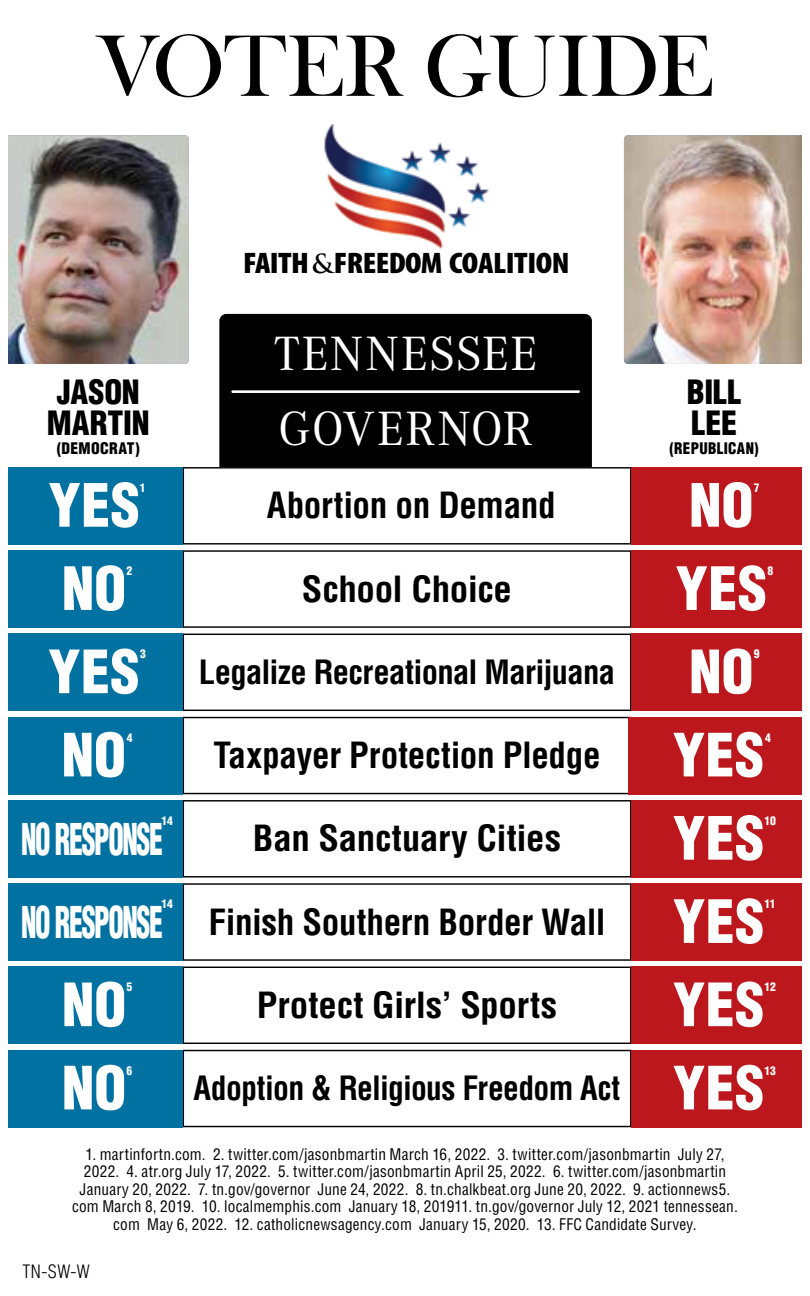
<style>
.page{position:relative;width:810px;height:1296px;background:#fff}
.page>*{position:absolute;margin:0;border:0;box-sizing:border-box;transform-origin:0 0}
.t1{font:90.45px "Bask Old Face";letter-spacing:-.005em;color:#000}
.t2{font:900 condensed 58.27px "Helvetica LT Std";letter-spacing:.005em;color:#fff}
.t3{font:49.95px/74.9px "Corporate A";letter-spacing:.02em;color:#fff}
.t4{font:900 condensed 42.75px "Helvetica LT Std";letter-spacing:-.05em;color:#fff;scale:.65 1}
.t5{font:700 condensed 35.1px "Helvetica LT Std";letter-spacing:-.01em;color:#000}
.t6{font:700 condensed 35.1px "Helvetica LT Std";letter-spacing:-.01em;color:#000;scale:1.05 1}
.t7{font:700 condensed 32.62px "Helvetica LT Std";letter-spacing:-.02em;color:#000}
.t8{font:900 condensed 32.62px/31.1px "Helvetica LT Std";letter-spacing:-.005em;color:#000;text-align:center}
.t9{font:900 condensed 29.93px "Myriad Pro";letter-spacing:-.02em;color:#000;scale:1.11 1}
.t10{font:300 condensed 18px "Helvetica LT Std";color:#000}
.t11{font:condensed 15.53px/17.6px "Helvetica LT Std";letter-spacing:.015em;color:#000;text-align:center}
.t12{font:900 condensed 15.53px "Helvetica LT Std";letter-spacing:.02em;color:#000;scale:.96 1}
.t13{font:900 condensed 15.53px "Helvetica LT Std";letter-spacing:.02em;color:#000}
.t14{font:900 condensed 11.7px "Helvetica LT Std";letter-spacing:-.015em;color:#fff}
.s1{font-family:"Trajan Pro";font-weight:700;font-stretch:normal;font-size:25.65px}
.s2{font-weight:900;font-size:58.27px;color:#fff}
.s3{font-weight:900;font-size:42.75px;color:#fff}
</style>
<div class="page">
<img style="left:324px;top:124px;width:165px;height:125px">
<div style="left:219px;top:314px;width:373px;height:153px;background:#000"></div>
<img style="left:8px;top:135px;width:181px;height:229px">
<img style="left:624px;top:135px;width:178px;height:229px">
<div style="left:183px;top:550px;width:448px;height:78px;border:1px solid #000"></div>
<div style="left:0;top:550px;width:183px;height:78px;background:#0071a0"></div>
<div style="left:631px;top:550px;width:179px;height:78px;background:#bb171d"></div>
<div style="left:183px;top:467px;width:448px;height:78px;border:1px solid #000"></div>
<div style="left:0;top:467px;width:183px;height:78px;background:#0071a0"></div>
<div style="left:631px;top:467px;width:179px;height:78px;background:#bb171d"></div>
<div style="left:183px;top:800px;width:448px;height:78px;border:1px solid #000"></div>
<div style="left:0;top:800px;width:183px;height:78px;background:#0071a0"></div>
<div style="left:631px;top:800px;width:179px;height:78px;background:#bb171d"></div>
<div style="left:183px;top:967px;width:448px;height:77px;border:1px solid #000"></div>
<div style="left:0;top:967px;width:183px;height:77px;background:#0071a0"></div>
<div style="left:631px;top:967px;width:179px;height:77px;background:#bb171d"></div>
<div style="left:0;top:883px;width:183px;height:78px;background:#0071a0"></div>
<div style="left:631px;top:883px;width:179px;height:78px;background:#bb171d"></div>
<div style="left:183px;top:1050px;width:448px;height:77px;border:1px solid #000"></div>
<div style="left:0;top:1050px;width:183px;height:77px;background:#0071a0"></div>
<div style="left:631px;top:1050px;width:179px;height:77px;background:#bb171d"></div>
<div style="left:183px;top:634px;width:448px;height:77px;border:1px solid #000"></div>
<div style="left:0;top:634px;width:183px;height:77px;background:#0071a0"></div>
<div style="left:631px;top:634px;width:179px;height:77px;background:#bb171d"></div>
<div style="left:183px;top:717px;width:448px;height:77px;border:1px solid #000"></div>
<div style="left:0;top:717px;width:183px;height:77px;background:#0071a0"></div>
<div style="left:629px;top:717px;width:181px;height:77px;background:#bb171d"></div>
<hr style="left:233px;top:390px;width:346px;height:3px;background:#fff">
<div style="left:0;top:0;width:8px;height:1296px;background:#fff"></div>
<div style="left:803px;top:0;width:7px;height:1296px;background:#fff"></div>
<h1 class="t1" style="left:97px;top:16px;width:617px">VOTER GUIDE</h1>
<h3 class="t8" style="left:47px;top:376px;width:104px">JASON<br>MARTIN</h3>
<p class="t13" style="left:57px;top:438px;width:84px">(DEMOCRAT)</p>
<h3 class="t9" style="left:243px;top:244px;width:296px">FAITH<span class="s1">&amp;</span>FREEDOM COALITION</h3>
<h3 class="t3" style="left:274px;top:317px;width:265px">TENNESSEE<br>GOVERNOR</h3>
<h3 class="t8" style="left:687px;top:376px;width:56px;text-align:left">BILL<br>LEE</h3>
<p class="t12" style="left:670px;top:438px;width:94px">(REPUBLICAN)</p>
<h2 class="t2" style="left:48px;top:468px;width:93px">YES</h2>
<h3 class="t5" style="left:267px;top:484px;width:290px">Abortion on Demand</h3>
<p class="t14" style="left:140px;top:480px;width:7px">1</p>
<h2 class="t2" style="left:689px;top:468px;width:66px">NO</h2>
<p class="t14" style="left:754px;top:480px;width:7px">7</p>
<h2 class="t2" style="left:62px;top:552px;width:66px">NO</h2>
<h3 class="t6" style="left:302px;top:567px;width:202px">School Choice</h3>
<p class="t14" style="left:127px;top:563px;width:7px">2</p>
<h2 class="t2" style="left:676px;top:552px;width:93px">YES</h2>
<p class="t14" style="left:767px;top:563px;width:7px">8</p>
<h3 class="t7" style="left:48px;top:652px;width:569px"><span class="s2">YES</span> Legalize Recreational Marijuana</h3>
<p class="t14" style="left:140px;top:647px;width:7px">3</p>
<h2 class="t2" style="left:689px;top:635px;width:66px">NO</h2>
<p class="t14" style="left:754px;top:647px;width:7px">9</p>
<h2 class="t2" style="left:62px;top:718px;width:66px">NO</h2>
<h3 class="t5" style="left:213px;top:733px;width:389px">Taxpayer Protection Pledge</h3>
<p class="t14" style="left:127px;top:730px;width:7px">4</p>
<h2 class="t2" style="left:673px;top:718px;width:93px">YES</h2>
<p class="t14" style="left:765px;top:730px;width:7px">4</p>
<p class="t14" style="left:162px;top:813px;width:13px">14</p>
<h2 class="t2" style="left:673px;top:801px;width:93px">YES</h2>
<p class="t14" style="left:764px;top:813px;width:13px">10</p>
<h3 class="t4" style="left:21px;top:812px;width:220px">NO RESPONSE</h3>
<h3 class="t6" style="left:253px;top:817px;width:295px">Ban Sanctuary Cities</h3>
<p class="t14" style="left:162px;top:896px;width:13px">14</p>
<h2 class="t2" style="left:673px;top:885px;width:93px">YES</h2>
<p class="t14" style="left:764px;top:896px;width:13px">11</p>
<h3 class="t5" style="left:21px;top:900px;width:586px"><span class="s3">NO RESPONSE</span> Finish Southern Border Wall</h3>
<h2 class="t2" style="left:62px;top:968px;width:66px">NO</h2>
<h3 class="t6" style="left:257px;top:983px;width:287px">Protect Girls’ Sports</h3>
<p class="t14" style="left:126px;top:980px;width:7px">5</p>
<h2 class="t2" style="left:673px;top:968px;width:93px">YES</h2>
<p class="t14" style="left:764px;top:980px;width:13px">12</p>
<h3 class="t7" style="left:62px;top:1068px;width:560px"><span class="s2">NO</span> Adoption &amp; Religious Freedom Act</h3>
<p class="t14" style="left:126px;top:1063px;width:7px">6</p>
<h2 class="t2" style="left:673px;top:1051px;width:93px">YES</h2>
<p class="t14" style="left:764px;top:1063px;width:13px">13</p>
<p class="t11" style="left:72px;top:1145px;width:667px">1. martinfortn.com. 2. twitter.com/jasonbmartin March 16, 2022. 3. twitter.com/jasonbmartin July 27, 2022. 4. atr.org July 17, 2022. 5. twitter.com/jasonbmartin April 25, 2022. 6. twitter.com/jasonbmartin January 20, 2022. 7. tn.gov/governor June 24, 2022. 8. tn.chalkbeat.org June 20, 2022. 9. actionnews5. com March 8, 2019. 10. localmemphis.com January 18, 201911. tn.gov/governor July 12, 2021 tennessean. com May 6, 2022. 12. catholicnewsagency.com January 15, 2020. 13. FFC Candidate Survey.</p>
<p class="t10" style="left:22px;top:1260px;width:69px">TN-SW-W</p>
</div>
